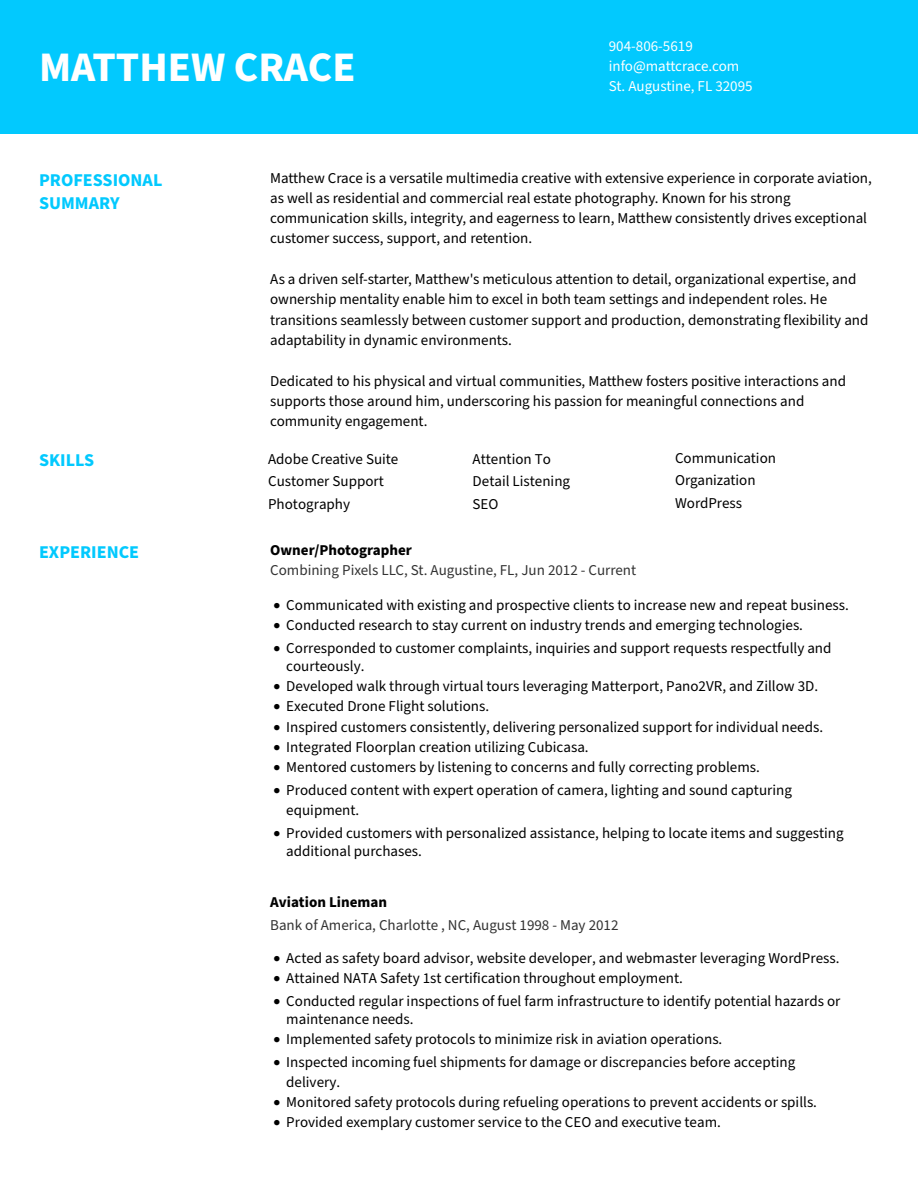
<style>
.page{position:relative;width:918px;height:1188px;background:#fff}
.page>*{position:absolute;margin:0;border:0;box-sizing:border-box;transform-origin:0 0}
.t1{font:700 42.15px "Source Sans Pro";color:#fff}
.t2{font:700 18px/22.5px "Source Sans Pro";color:#02c9fe}
.t3{font:15px/20.2px "Source Sans Pro";color:#000}
.t4{font:15px "Source Sans Pro";color:#333}
.t5{font:15px/20.2px "Source Sans 3";color:#fff}
.t6{font:700 15px "Source Sans Pro";color:#000}
</style>
<div class="page">
<div style="left:0;top:0;width:918px;height:133px;background:#02c9fe"></div>
<h1 class="t1" style="left:39px;top:39px;width:318px">MATTHEW CRACE</h1>
<p class="t5" style="left:609px;top:36px;width:145px">904-806-5619 info@mattcrace.com<br>St. Augustine, FL 32095</p>
<p class="t2" style="left:39px;top:169px;width:125px">PROFESSIONAL<br>SUMMARY</p>
<p class="t2" style="left:39px;top:449px;width:57px">SKILLS</p>
<p class="t2" style="left:39px;top:541px;width:102px">EXPERIENCE</p>
<p class="t3" style="left:270px;top:168px;width:603px">Matthew Crace is a versatile multimedia creative with extensive experience in corporate aviation, as well as residential and commercial real estate photography. Known for his strong communication skills, integrity, and eagerness to learn, Matthew consistently drives exceptional customer success, support, and retention.</p>
<p class="t3" style="left:270px;top:269px;width:600px">As a driven self-starter, Matthew's meticulous attention to detail, organizational expertise, and ownership mentality enable him to excel in both team settings and independent roles. He transitions seamlessly between customer support and production, demonstrating flexibility and adaptability in dynamic environments.</p>
<p class="t3" style="left:270px;top:371px;width:577px">Dedicated to his physical and virtual communities, Matthew fosters positive interactions and supports those around him, underscoring his passion for meaningful connections and community engagement.</p>
<p class="t3" style="left:268px;top:448px;width:132px;line-height:22.6px">Adobe Creative Suite<br>Customer Support<br>Photography</p>
<p class="t3" style="left:473px;top:448px;width:99px;line-height:22.6px">Attention To<br>Detail Listening<br>SEO</p>
<p class="t3" style="left:675px;top:447px;width:103px;line-height:22.5px">Communication<br>Organization<br>WordPress</p>
<p class="t6" style="left:270px;top:540px;width:143px">Owner/Photographer</p>
<p class="t4" style="left:270px;top:560px;width:368px">Combining Pixels LLC, St. Augustine, FL, Jun 2012 - Current</p>
<p class="t3" style="left:274px;top:595px;width:577px">• Communicated with existing and prospective clients to increase new and repeat business.</p>
<p class="t3" style="left:274px;top:616px;width:531px">• Conducted research to stay current on industry trends and emerging technologies.</p>
<p class="t3" style="left:286px;top:639px;width:547px;line-height:17.9px;text-indent:-13px">• Corresponded to customer complaints, inquiries and support requests respectfully and courteously.</p>
<p class="t3" style="left:274px;top:676px;width:546px">• Developed walk through virtual tours leveraging Matterport, Pano2VR, and Zillow 3D.</p>
<p class="t3" style="left:274px;top:697px;width:217px">• Executed Drone Flight solutions.</p>
<p class="t3" style="left:274px;top:717px;width:551px">• Inspired customers consistently, delivering personalized support for individual needs.</p>
<p class="t3" style="left:274px;top:737px;width:317px">• Integrated Floorplan creation utilizing Cubicasa.</p>
<p class="t3" style="left:274px;top:758px;width:488px">• Mentored customers by listening to concerns and fully correcting problems.</p>
<p class="t3" style="left:286px;top:780px;width:507px;text-indent:-13px">• Produced content with expert operation of camera, lighting and sound capturing equipment.</p>
<p class="t3" style="left:286px;top:824px;width:559px;line-height:17.9px;text-indent:-13px">• Provided customers with personalized assistance, helping to locate items and suggesting additional purchases.</p>
<p class="t6" style="left:270px;top:892px;width:118px">Aviation Lineman</p>
<p class="t4" style="left:270px;top:915px;width:350px">Bank of America, Charlotte , NC, August 1998 - May 2012</p>
<p class="t3" style="left:274px;top:948px;width:567px">• Acted as safety board advisor, website developer, and webmaster leveraging WordPress.</p>
<p class="t3" style="left:274px;top:968px;width:411px">• Attained NATA Safety 1st certification throughout employment.</p>
<p class="t3" style="left:286px;top:992px;width:556px;line-height:17.9px;text-indent:-13px">• Conducted regular inspections of fuel farm infrastructure to identify potential hazards or maintenance needs.</p>
<p class="t3" style="left:274px;top:1029px;width:450px">• Implemented safety protocols to minimize risk in aviation operations.</p>
<p class="t3" style="left:286px;top:1052px;width:511px;text-indent:-13px">• Inspected incoming fuel shipments for damage or discrepancies before accepting delivery.</p>
<p class="t3" style="left:274px;top:1093px;width:545px">• Monitored safety protocols during refueling operations to prevent accidents or spills.</p>
<p class="t3" style="left:274px;top:1113px;width:449px">• Provided exemplary customer service to the CEO and executive team.</p>
</div>
